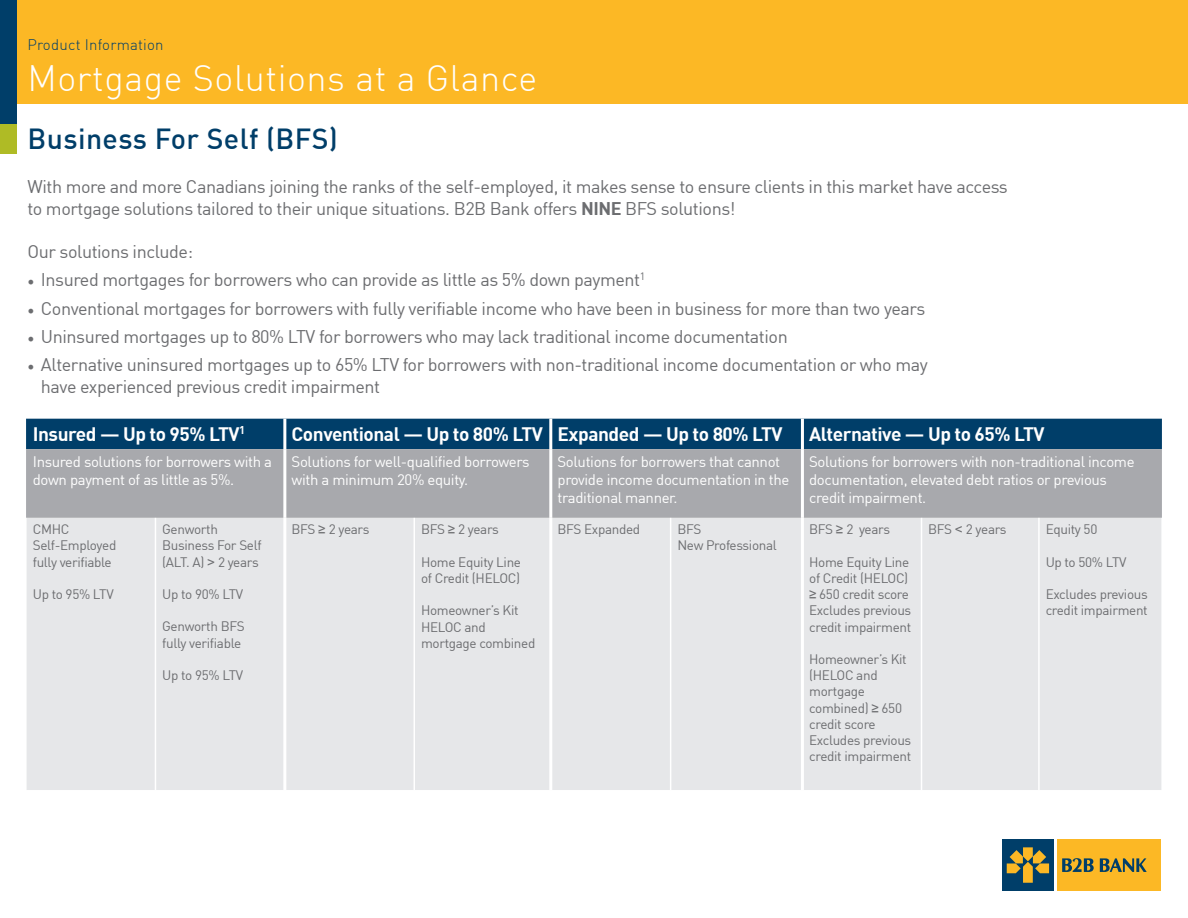
<style>
.page{position:relative;width:1188px;height:918px;background:#fff}
.page>*{position:absolute;margin:0;border:0;box-sizing:border-box;transform-origin:0 0}
.HEADING_-_Main{font:300 36px "DIN";letter-spacing:.015em;color:#fff}
.HEADING_-_Main-2{font:500 28.5px "DIN";letter-spacing:.015em;color:#003e69}
.t1{font:700 19.05px "DIN";letter-spacing:-.025em;color:#fff}
.t2{font:18px/21.6px "DIN";letter-spacing:-.025em;color:#6c6d70}
.t3{font:15px/18px "DIN";letter-spacing:-.025em;color:#fff}
.HEADING_-_Sell_Sheet{font:300 15px "DIN";letter-spacing:.015em;color:#003e69}
.t4{font:13.5px/16.2px "DIN";letter-spacing:-.025em;color:#6c6d70}
.s1{font-weight:700}
.s2{font-family:"Minion Pro"}
.s3{font-family:"Arial"}
</style>
<div class="page">
<div style="left:0;top:0;width:17px;height:153px;background:#afbb25"></div>
<div style="left:0;top:0;width:1188px;height:104px;background:#fcb825"></div>
<div style="left:0;top:0;width:17px;height:123px;background:#003e69"></div>
<div style="left:26px;top:419px;width:1136px;height:30px;background:#003e69"></div>
<div style="left:26px;top:449px;width:1136px;height:69px;background:#a8a9ad"></div>
<div style="left:27px;top:518px;width:1135px;height:272px;background:#e6e7e9"></div>
<hr style="left:283px;top:419px;width:3px;height:30px;background:#fff">
<hr style="left:549px;top:419px;width:3px;height:30px;background:#fff">
<hr style="left:283px;top:449px;width:3px;height:69px;background:#fff">
<hr style="left:549px;top:449px;width:3px;height:69px;background:#fff">
<hr style="left:801px;top:419px;width:3px;height:30px;background:#fff">
<hr style="left:801px;top:449px;width:3px;height:69px;background:#fff">
<hr style="left:283px;top:518px;width:3px;height:272px;background:#fff">
<hr style="left:549px;top:518px;width:3px;height:272px;background:#fff">
<hr style="left:801px;top:518px;width:3px;height:272px;background:#fff">
<hr style="left:155px;top:518px;width:1px;height:272px;background:#fff">
<hr style="left:414px;top:518px;width:1px;height:272px;background:#fff">
<hr style="left:670px;top:518px;width:1px;height:272px;background:#fff">
<hr style="left:921px;top:518px;width:1px;height:272px;background:#fff">
<hr style="left:1038px;top:518px;width:2px;height:272px;background:#fff">
<div style="left:1002px;top:839px;width:52px;height:52px;background:#003e69"></div>
<svg style="left:1007px;top:847px;width:42px;height:36px"></svg>
<div style="left:1057px;top:839px;width:104px;height:52px;background:#fcb825"></div>
<svg style="left:1062px;top:858px;width:32px;height:14px"></svg>
<svg style="left:1100px;top:858px;width:47px;height:14px"></svg>
<p class="HEADING_-_Sell_Sheet" style="left:27px;top:36px;width:138px">Product Information</p>
<p class="HEADING_-_Main" style="left:27px;top:56px;width:511px">Mortgage Solutions at a Glance</p>
<p class="HEADING_-_Main-2" style="left:27px;top:121px;width:312px">Business For Self (BFS)</p>
<p class="t2" style="left:27px;top:176px;width:982px">With more and more Canadians joining the ranks of the self-employed, it makes sense to ensure clients in this market have access to mortgage solutions tailored to their unique situations. B2B Bank offers <span class="s1">NINE</span> BFS solutions!</p>
<p class="t2" style="left:27px;top:240px;width:167px">Our solutions include:</p>
<p class="t2" style="left:27px;top:269px;width:619px"><span class="s2">•</span> Insured mortgages for borrowers who can provide as little as 5% down payment<sup>1</sup></p>
<p class="t2" style="left:27px;top:297px;width:899px"><span class="s2">•</span> Conventional mortgages for borrowers with fully verifiable income who have been in business for more than two years</p>
<p class="t2" style="left:27px;top:325px;width:762px"><span class="s2">•</span> Uninsured mortgages up to 80% LTV for borrowers who may lack traditional income documentation</p>
<p class="t2" style="left:41px;top:354px;width:888px;text-indent:-14px"><span class="s2">•</span> Alternative uninsured mortgages up to 65% LTV for borrowers with non-traditional income documentation or who may have experienced previous credit impairment</p>
<p class="t1" style="left:33px;top:421px;width:214px">Insured — Up to 95% LTV<sup>1</sup></p>
<p class="t1" style="left:292px;top:421px;width:253px">Conventional — Up to 80% LTV</p>
<p class="t1" style="left:558px;top:421px;width:227px">Expanded — Up to 80% LTV</p>
<p class="t1" style="left:809px;top:421px;width:237px">Alternative — Up to 65% LTV</p>
<p class="t3" style="left:33px;top:452px;width:241px">Insured solutions for borrowers with a down payment of as little as 5%.</p>
<p class="t3" style="left:292px;top:452px;width:240px">Solutions for well-qualified borrowers with a minimum 20% equity.</p>
<p class="t3" style="left:558px;top:452px;width:233px">Solutions for borrowers that cannot provide income documentation in the traditional manner.</p>
<p class="t3" style="left:809px;top:452px;width:327px">Solutions for borrowers with non-traditional income documentation, elevated debt ratios or previous credit impairment.</p>
<p class="t4" style="left:33px;top:521px;width:85px">CMHC<br>Self-Employed fully verifiable</p>
<p class="t4" style="left:33px;top:586px;width:82px">Up to 95% LTV</p>
<p class="t4" style="left:162px;top:521px;width:101px">Genworth<br>Business For Self (ALT. A) <span class="s3">&gt;</span> 2 years</p>
<p class="t4" style="left:162px;top:586px;width:82px">Up to 90% LTV</p>
<p class="t4" style="left:162px;top:618px;width:84px">Genworth BFS</p>
<p class="t4" style="left:162px;top:634px;width:80px">fully verifiable</p>
<p class="t4" style="left:162px;top:667px;width:82px">Up to 95% LTV</p>
<p class="t4" style="left:558px;top:521px;width:84px">BFS Expanded</p>
<p class="t4" style="left:677px;top:521px;width:101px">BFS<br>New Professional</p>
<p class="t4" style="left:809px;top:521px;width:82px">BFS <span class="s3">≥</span> 2 years</p>
<p class="t4" style="left:809px;top:554px;width:104px">Home Equity Line of Credit (HELOC) <span class="s3">≥</span> 650 credit score<br>Excludes previous credit impairment</p>
<p class="t4" style="left:809px;top:651px;width:99px">Homeowner’s Kit</p>
<p class="t4" style="left:809px;top:667px;width:104px">(HELOC and mortgage combined) <span class="s3">≥</span> 650 credit score<br>Excludes previous credit impairment</p>
<p class="t4" style="left:928px;top:521px;width:80px">BFS <span class="s3">&lt;</span> 2 years</p>
<p class="t4" style="left:1046px;top:521px;width:53px">Equity 50</p>
<p class="t4" style="left:1046px;top:553px;width:82px">Up to 50% LTV</p>
<p class="t4" style="left:1046px;top:586px;width:104px">Excludes previous credit impairment</p>
<p class="t4" style="left:292px;top:521px;width:79px">BFS <span class="s3">≥</span> 2 years</p>
<p class="t4" style="left:421px;top:521px;width:79px">BFS <span class="s3">≥</span> 2 years</p>
<p class="t4" style="left:421px;top:554px;width:102px">Home Equity Line of Credit (HELOC)</p>
<p class="t4" style="left:421px;top:602px;width:99px">Homeowner’s Kit</p>
<p class="t4" style="left:421px;top:618px;width:116px">HELOC and mortgage combined</p>
</div>
